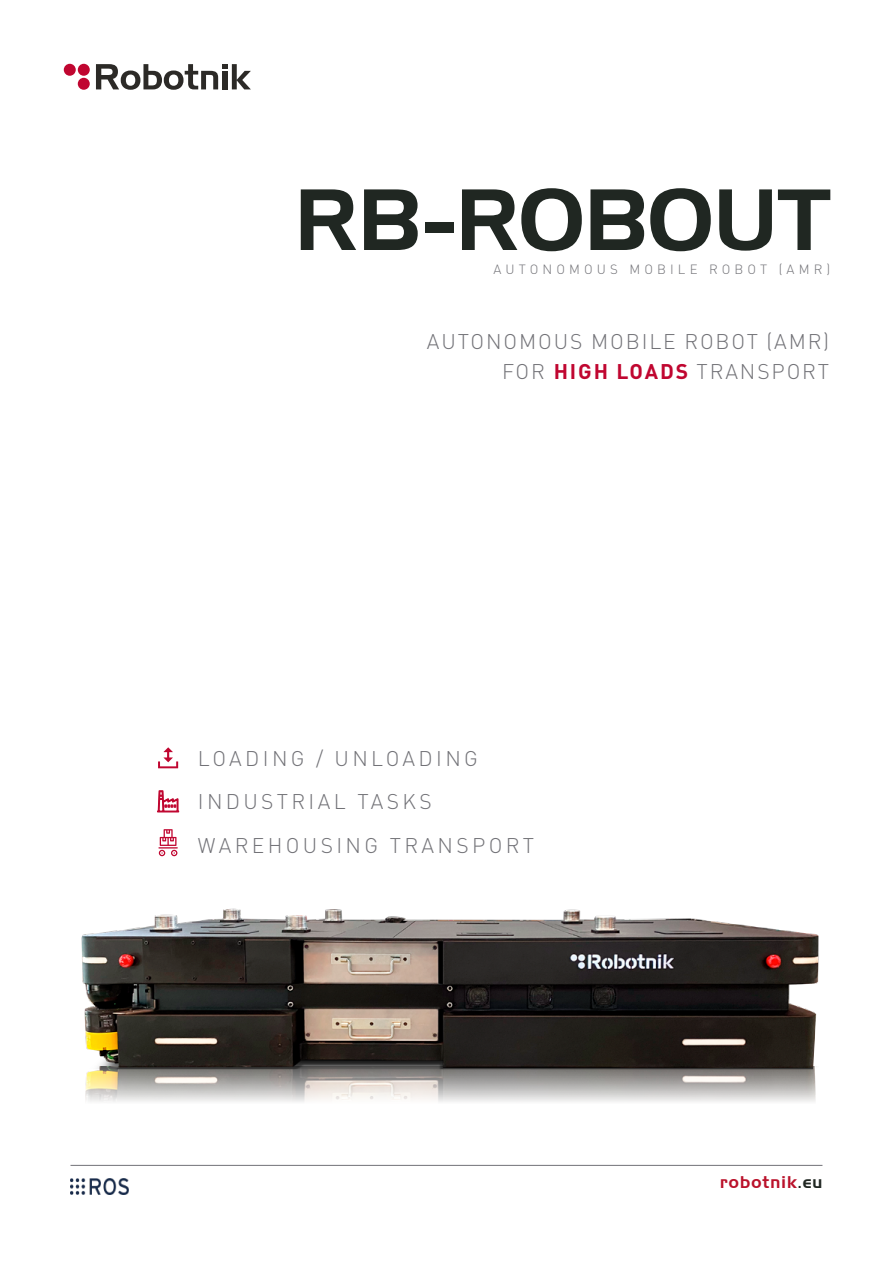
<style>
.page{position:relative;width:893px;height:1263px;background:#fff}
.page>*{position:absolute;margin:0;border:0;box-sizing:border-box;transform-origin:0 0}
.t1{font:84.45px "Handel Gothic BT";color:#202722}
.t2{font:300 21px/43.7px "DIN Pro";letter-spacing:.15em;color:#727277}
.t3{font:300 21px/30px "DIN Pro";letter-spacing:.09em;color:#727277;text-align:right}
.t4{font:16.5px "Handel Gothic BT";letter-spacing:.07em;color:#ba122b}
.t5{font:300 13.2px "DIN Pro";letter-spacing:.31em;color:#727277}
.s1{font-weight:700;color:#c00630}
.s2{color:#202722}
</style>
<div class="page">
<img style="left:70px;top:1178px;width:59px;height:16px">
<hr style="left:70px;top:1165px;width:752px;height:1px;background:#727277">
<svg style="left:96px;top:64px;width:155px;height:26px"></svg>
<div style="left:78px;top:64px;width:12px;height:12px;background:#c00630;border-radius:50%"></div>
<div style="left:78px;top:78px;width:12px;height:12px;background:#c00630;border-radius:50%"></div>
<div style="left:64px;top:64px;width:12px;height:12px;background:#c00630;border-radius:50%"></div>
<svg style="left:158px;top:747px;width:20px;height:21px"></svg>
<svg style="left:157px;top:790px;width:22px;height:22px"></svg>
<svg style="left:158px;top:829px;width:20px;height:27px"></svg>
<img style="left:85px;top:1069px;width:731px;height:33px">
<img style="left:81px;top:908px;width:738px;height:161px">
<h1 class="t1" style="left:294px;top:169px;width:537px">RB-ROBOUT</h1>
<p class="t5" style="left:493px;top:259px;width:338px">AUTONOMOUS MOBILE ROBOT (AMR)</p>
<p class="t3" style="left:427px;top:325px;width:404px">AUTONOMOUS MOBILE ROBOT (AMR)<br>FOR <span class="s1">HIGH LOADS</span> TRANSPORT</p>
<p class="t2" style="left:198px;top:734px;width:338px">LOADING / UNLOADING<br>INDUSTRIAL TASKS<br>WAREHOUSING TRANSPORT</p>
<p class="t4" style="left:720px;top:1172px;width:104px">robotnik<span class="s2">.eu</span></p>
</div>
